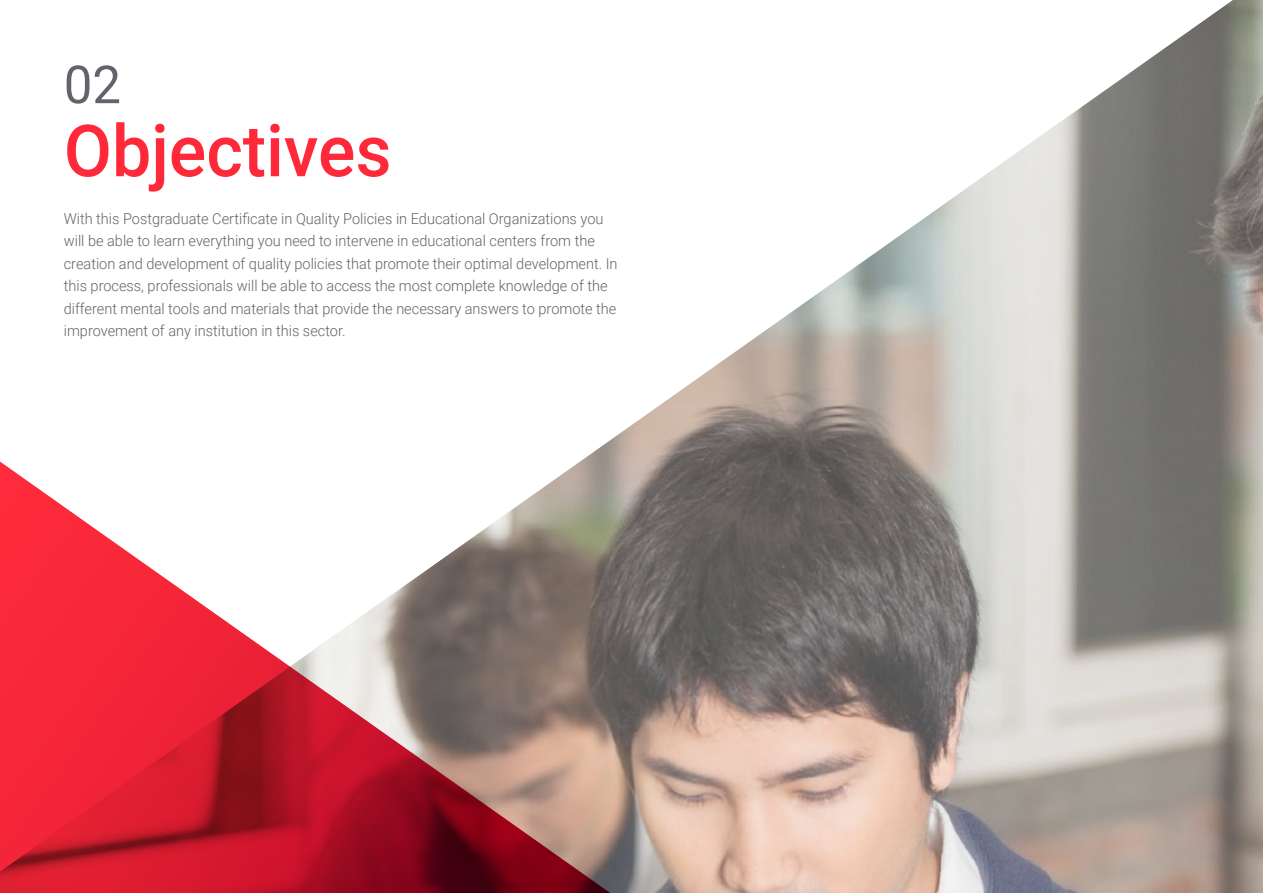
<style>
.page{position:relative;width:1263px;height:893px;background:#fff}
.page>*{position:absolute;margin:0;border:0;box-sizing:border-box;transform-origin:0 0}
.t1{font:500 72px "Roboto";color:#ff293a}
.t2{font:52.5px "Roboto";color:#61646a}
.t3{font:300 15px/22.5px "Roboto";color:#61646a}
</style>
<div class="page">
<img style="left:602px;top:0;width:661px;height:893px">
<svg style="left:0;top:446px;width:640px;height:447px"></svg>
<h2 class="t2" style="left:64px;top:48px;width:59px">02</h2>
<h1 class="t1" style="left:64px;top:100px;width:329px">Objectives</h1>
<p class="t3" style="left:64px;top:207px;width:555px">With this Postgraduate Certificate in Quality Policies in Educational Organizations you will be able to learn everything you need to intervene in educational centers from the creation and development of quality policies that promote their optimal development. In this process, professionals will be able to access the most complete knowledge of the different mental tools and materials that provide the necessary answers to promote the improvement of any institution in this sector.</p>
</div>
